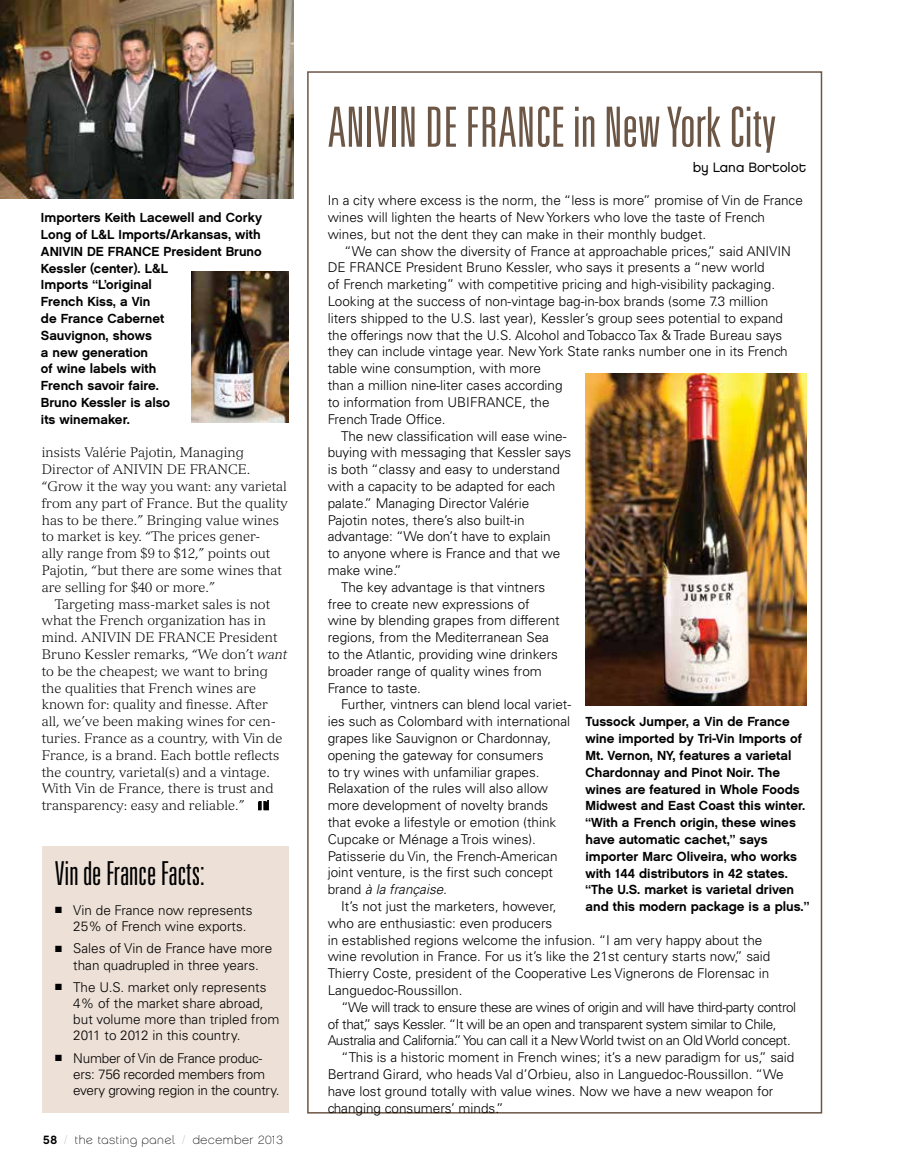
<style>
.page{position:relative;width:905px;height:1175px;background:#fff}
.page>*{position:absolute;margin:0;border:0;box-sizing:border-box;transform-origin:0 0}
.t1{font:300 ultra-condensed 55.5px "Univers LT Std";color:#6c5646}
.t2{font:300 ultra-condensed 33px "Univers LT Std";color:#000}
.t3{font:300 13.5px/16.2px "Univers LT Std";color:#000}
.t4{font:300 13.5px/16.8px "Versailles LT Std";color:#000}
.t5{font:300 13.5px "Univers LT Std";letter-spacing:-.03em;color:#000}
.t6{font:300 13.5px/16.2px "Univers LT Std";letter-spacing:-.02em;color:#000}
.t7{font:italic 300 13.5px "Univers LT Std";color:#000}
.t8{font:13.5px "Chalet London Nineteen Eighty";color:#000}
.t9{font:13.2px/16.8px "Chalet New York Nineteen Sixty";color:#000}
.t10{font:12px "Chalet Paris Nineteen Seventy";letter-spacing:.05em;color:#000}
.s1{font-style:italic}
.s2{font-family:"Chalet New York Nineteen Sixty"}
.s3{color:#bcbec0}
.s4{font-family:"Chalet Paris Nineteen Eighty"}
.s5{font-family:"Chalet Paris Nineteen Sixty"}
.s6{font-style:normal}
</style>
<div class="page">
<svg style="left:258px;top:800px;width:11px;height:10px"></svg>
<img style="left:585px;top:374px;width:221px;height:331px">
<img style="left:0;top:0;width:293px;height:198px">
<img style="left:191px;top:271px;width:97px;height:151px">
<div style="left:43px;top:846px;width:246px;height:267px;background:#ede0d7"></div>
<p class="t9" style="left:41px;top:209px;width:222px">Importers Keith Lacewell and Corky<br>Long of L&amp;L Imports/Arkansas, with<br>ANIVIN DE FRANCE President Bruno<br>Kessler (center). L&amp;L<br>Imports “L’original<br>French Kiss, a Vin<br>de France Cabernet<br>Sauvignon, shows<br>a new generation<br>of wine labels with<br>French savoir faire.<br>Bruno Kessler is also<br>its winemaker.</p>
<p class="t4" style="left:42px;top:444px;width:247px">insists Valérie Pajotin, Managing Director of ANIVIN DE FRANCE. “Grow it the way you want: any varietal from any part of France. But the quality has to be there.” Bringing value wines to market is key. “The prices gener-<br>ally range from $9 to $12,” points out Pajotin, “but there are some wines that are selling for $40 or more.”</p>
<p class="t4" style="left:42px;top:595px;width:247px;text-indent:14px">Targeting mass-market sales is not what the French organization has in mind. ANIVIN DE FRANCE President Bruno Kessler remarks, “We don’t <span class="s1">want </span>to be the cheapest; we want to bring the qualities that French wines are known for: quality and finesse. After all, we’ve been making wines for cen&shy;turies. France as a country, with Vin de France, is a brand. Each bottle reflects the country, varietal(s) and a vintage.<br>With Vin de France, there is trust and transparency: easy and reliable.”</p>
<h2 class="t2" style="left:55px;top:856px;width:151px">Vin de France Facts:</h2>
<p class="t3" style="left:73px;top:902px;width:181px;text-indent:-18px">■ Vin de France now represents<br>25% of French wine exports.</p>
<p class="t3" style="left:55px;top:940px;width:218px;text-align:center">■ Sales of Vin de France have more than quadrupled in three years.</p>
<p class="t3" style="left:73px;top:979px;width:208px;text-indent:-18px">■ The U.S. market only represents<br>4% of the market share abroad, but volume more than tripled from<br>2011 to 2012 in this country.</p>
<p class="t6" style="left:73px;top:1049px;width:208px;text-indent:-18px">■ Number of Vin de France produc&shy;ers: 756 recorded members from every growing region in the country.</p>
<p class="t10" style="left:43px;top:1132px;width:241px"><span class="s2">58</span> <span class="s3">/</span> the ta<span class="s4">s</span>ting panel <span class="s3">/</span> <span class="s5">december</span> <span class="s4">2013</span></p>
<h1 class="t1" style="left:328px;top:98px;width:450px">ANIVIN DE FRANCE in New York City</h1>
<p class="t8" style="left:692px;top:159px;width:115px">by Lana Bortolot</p>
<p class="t3" style="left:328px;top:192px;width:476px;line-height:16.8px">In a city where excess is the norm, the “less is more” promise of Vin de France wines will lighten the hearts of New Yorkers who love the taste of French wines, but not the dent they can make in their monthly budget.</p>
<p class="t3" style="left:344px;top:243px;width:448px">“We can show the diversity of France at approachable prices,” said ANIVIN</p>
<p class="t3" style="left:328px;top:260px;width:438px">DE FRANCE President Bruno Kessler, who says it presents a “new world</p>
<p class="t3" style="left:328px;top:276px;width:449px">of French marketing” with competitive pricing and high-visibility packaging.</p>
<p class="t3" style="left:328px;top:293px;width:442px">Looking at the success of non-vintage bag-in-box brands (some 7.3 million</p>
<p class="t3" style="left:328px;top:310px;width:457px">liters shipped to the U.S. last year), Kessler’s group sees potential to expand</p>
<p class="t3" style="left:328px;top:327px;width:456px">the offerings now that the U.S. Alcohol and Tobacco Tax &amp; Trade Bureau says</p>
<p class="t3" style="left:328px;top:343px;width:461px">they can include vintage year. New York State ranks number one in its French</p>
<p class="t3" style="left:328px;top:360px;width:215px">table wine consumption, with more</p>
<p class="t3" style="left:328px;top:377px;width:236px">than a million nine-liter cases according</p>
<p class="t3" style="left:328px;top:394px;width:223px">to information from UBIFRANCE, the</p>
<p class="t3" style="left:328px;top:411px;width:119px">French Trade Office.</p>
<p class="t3" style="left:341px;top:427px;width:227px">The new classification will ease wine-</p>
<p class="t3" style="left:328px;top:444px;width:245px">buying with messaging that Kessler says</p>
<p class="t3" style="left:328px;top:461px;width:234px">is both “classy and easy to understand</p>
<p class="t3" style="left:328px;top:478px;width:229px">with a capacity to be adapted for each</p>
<p class="t3" style="left:328px;top:495px;width:203px">palate.” Managing Director Valérie</p>
<p class="t3" style="left:328px;top:511px;width:198px">Pajotin notes, there’s also built-in</p>
<p class="t3" style="left:328px;top:528px;width:224px">advantage: “We don’t have to explain</p>
<p class="t3" style="left:328px;top:545px;width:234px">to anyone where is France and that we</p>
<p class="t3" style="left:328px;top:562px;width:75px">make wine.”</p>
<p class="t3" style="left:341px;top:579px;width:205px">The key advantage is that vintners</p>
<p class="t3" style="left:328px;top:595px;width:204px">free to create new expressions of</p>
<p class="t3" style="left:328px;top:612px;width:233px">wine by blending grapes from different</p>
<p class="t3" style="left:328px;top:629px;width:223px">regions, from the Mediterranean Sea</p>
<p class="t3" style="left:328px;top:646px;width:232px">to the Atlantic, providing wine drinkers</p>
<p class="t3" style="left:328px;top:663px;width:216px">broader range of quality wines from</p>
<p class="t3" style="left:328px;top:679px;width:95px">France to taste.</p>
<p class="t3" style="left:341px;top:696px;width:231px">Further, vintners can blend local variet-</p>
<p class="t3" style="left:328px;top:713px;width:244px">ies such as Colombard with international</p>
<p class="t3" style="left:328px;top:730px;width:225px">grapes like Sauvignon or Chardonnay,</p>
<p class="t3" style="left:328px;top:747px;width:217px">opening the gateway for consumers</p>
<p class="t3" style="left:328px;top:763px;width:213px">to try wines with unfamiliar grapes.</p>
<p class="t3" style="left:328px;top:780px;width:222px">Relaxation of the rules will also allow</p>
<p class="t3" style="left:328px;top:797px;width:222px">more development of novelty brands</p>
<p class="t3" style="left:328px;top:814px;width:230px">that evoke a lifestyle or emotion (think</p>
<p class="t3" style="left:328px;top:831px;width:210px">Cupcake or Ménage a Trois wines).</p>
<p class="t3" style="left:328px;top:847px;width:231px">Patisserie du Vin, the French-American</p>
<p class="t3" style="left:328px;top:864px;width:227px">joint venture, is the first such concept</p>
<p class="t7" style="left:328px;top:881px;width:121px"><span class="s6">brand</span> à la française.</p>
<p class="t3" style="left:341px;top:898px;width:217px">It’s not just the marketers, however,</p>
<p class="t3" style="left:328px;top:914px;width:226px">who are enthusiastic: even producers</p>
<p class="t3" style="left:328px;top:931px;width:436px">in established regions welcome the infusion. “I am very happy about the</p>
<p class="t3" style="left:328px;top:948px;width:444px">wine revolution in France. For us it’s like the 21st century starts now,” said</p>
<p class="t3" style="left:328px;top:965px;width:443px">Thierry Coste, president of the Cooperative Les Vignerons de Florensac in</p>
<p class="t3" style="left:328px;top:982px;width:136px">Languedoc-Roussillon.</p>
<p class="t5" style="left:341px;top:998px;width:456px">“We will track to ensure these are wines of origin and will have third-party control</p>
<p class="t5" style="left:328px;top:1015px;width:450px">of that,” says Kessler. “It will be an open and transparent system similar to Chile,</p>
<p class="t5" style="left:328px;top:1032px;width:464px">Australia and California.” You can call it a New World twist on an Old World concept.</p>
<p class="t3" style="left:341px;top:1049px;width:454px">“This is a historic moment in French wines; it’s a new paradigm for us,” said</p>
<p class="t3" style="left:328px;top:1066px;width:457px">Bertrand Girard, who heads Val d’Orbieu, also in Languedoc-Roussillon. “We</p>
<p class="t3" style="left:328px;top:1082px;width:447px">have lost ground totally with value wines. Now we have a new weapon for</p>
<p class="t3" style="left:328px;top:1099px;width:177px">changing consumers’ minds.”</p>
<p class="t9" style="left:585px;top:713px;width:225px">Tussock Jumper, a Vin de France wine imported by Tri-Vin Imports of Mt. Vernon, NY, features a varietal Chardonnay and Pinot Noir. The wines are featured in Whole Foods Midwest and East Coast this winter. “With a French origin, these wines have automatic cachet,” says importer Marc Oliveira, who works with 144 distributors in 42 states. “The U.S. market is varietal driven and this modern package is a plus.”</p>
</div>
